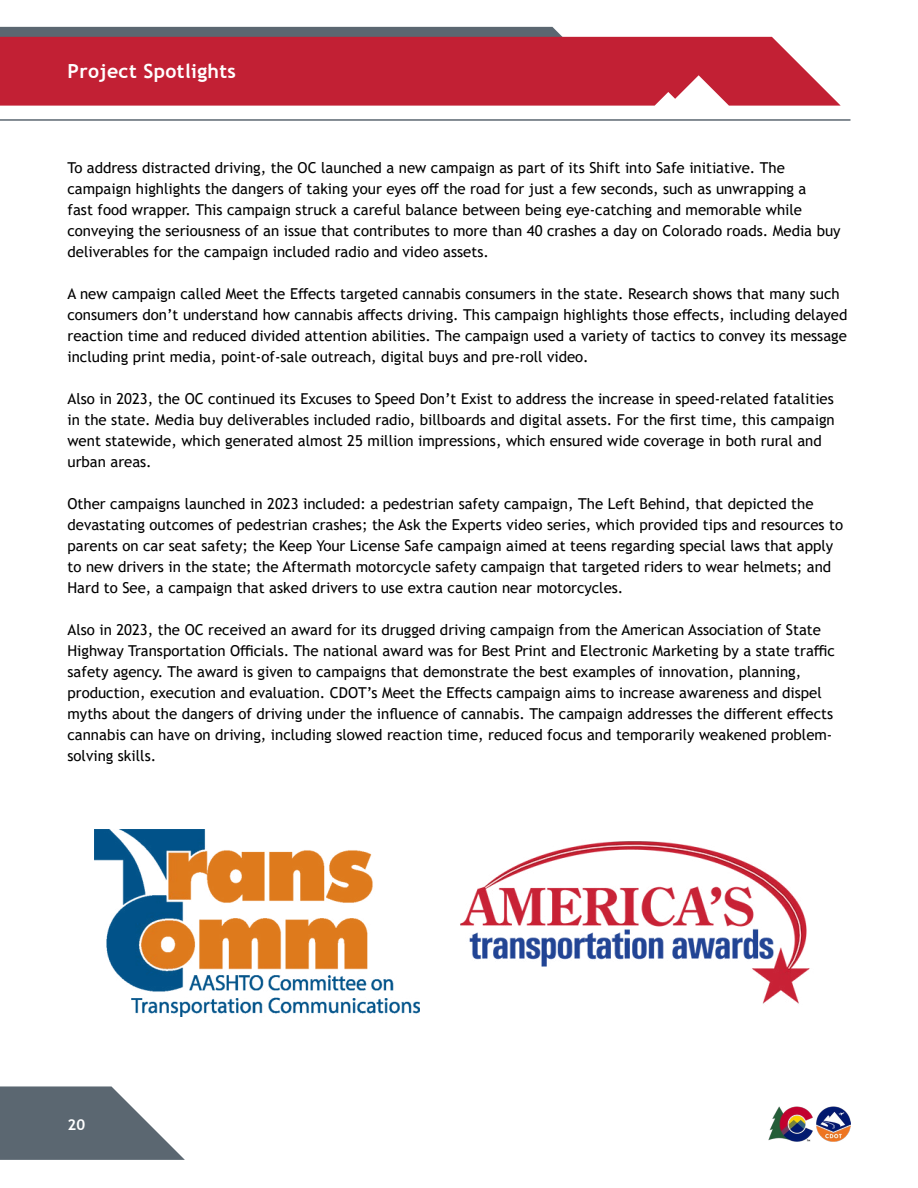
<style>
.page{position:relative;width:918px;height:1188px;background:#fff}
.page>*{position:absolute;margin:0;border:0;box-sizing:border-box;transform-origin:0 0}
.A_Header_2{font:700 19.5px "Trebuchet MS";letter-spacing:.02em;color:#fff}
.Body_1{font:15px/21px "Trebuchet MS";color:#000}
.t1{font:700 15px "Trebuchet MS";color:#fff}
</style>
<div class="page">
<svg style="left:0;top:27px;width:621px;height:10px;background:#6d747e"></svg>
<svg style="left:0;top:37px;width:841px;height:69px;background:#c52e41"></svg>
<hr style="left:0;top:119px;width:850px;height:2px;background:#5b6771">
<svg style="left:0;top:1086px;width:185px;height:74px"></svg>
<img style="left:768px;top:1106px;width:82px;height:35px">
<img style="left:460px;top:841px;width:350px;height:163px">
<img style="left:94px;top:829px;width:326px;height:187px">
<h1 class="A_Header_2" style="left:68px;top:59px;width:170px">Project Spotlights</h1>
<p class="Body_1" style="left:68px;top:157px;width:775px">To address distracted driving, the OC launched a new campaign as part of its Shift into Safe initiative. The campaign highlights the dangers of taking your eyes off the road for just a few seconds, such as unwrapping a<br>fast food wrapper. This campaign struck a careful balance between being eye-catching and memorable while conveying the seriousness of an issue that contributes to more than 40 crashes a day on Colorado roads. Media buy deliverables for the campaign included radio and video assets.</p>
<p class="Body_1" style="left:68px;top:283px;width:782px">A new campaign called Meet the Effects targeted cannabis consumers in the state. Research shows that many such consumers don’t understand how cannabis affects driving. This campaign highlights those effects, including delayed reaction time and reduced divided attention abilities. The campaign used a variety of tactics to convey its message including print media, point-of-sale outreach, digital buys and pre-roll video.</p>
<p class="Body_1" style="left:68px;top:388px;width:769px">Also in 2023, the OC continued its Excuses to Speed Don’t Exist to address the increase in speed-related fatalities in the state. Media buy deliverables included radio, billboards and digital assets. For the first time, this campaign went statewide, which generated almost 25 million impressions, which ensured wide coverage in both rural and urban areas.</p>
<p class="Body_1" style="left:68px;top:493px;width:777px">Other campaigns launched in 2023 included: a pedestrian safety campaign, The Left Behind, that depicted the devastating outcomes of pedestrian crashes; the Ask the Experts video series, which provided tips and resources to parents on car seat safety; the Keep Your License Safe campaign aimed at teens regarding special laws that apply to new drivers in the state; the Aftermath motorcycle safety campaign that targeted riders to wear helmets; and Hard to See, a campaign that asked drivers to use extra caution near motorcycles.</p>
<p class="Body_1" style="left:68px;top:619px;width:769px">Also in 2023, the OC received an award for its drugged driving campaign from the American Association of State Highway Transportation Officials. The national award was for Best Print and Electronic Marketing by a state traffic safety agency. The award is given to campaigns that demonstrate the best examples of innovation, planning, production, execution and evaluation. CDOT’s Meet the Effects campaign aims to increase awareness and dispel myths about the dangers of driving under the influence of cannabis. The campaign addresses the different effects cannabis can have on driving, including slowed reaction time, reduced focus and temporarily weakened problem&shy;solving skills.</p>
<p class="t1" style="left:68px;top:1115px;width:19px">20</p>
</div>
